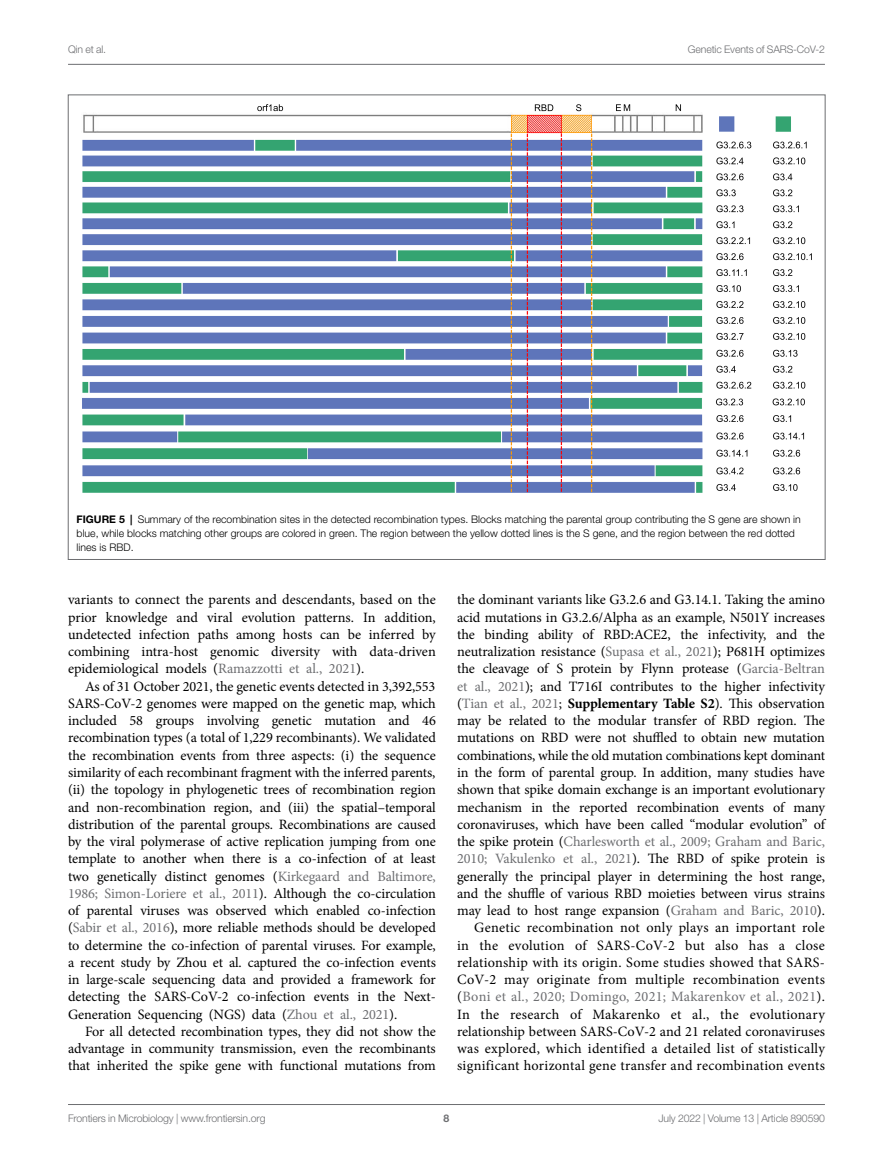
<style>
.page{position:relative;width:893px;height:1170px;background:#fff}
.page>*{position:absolute;margin:0;border:0;box-sizing:border-box;transform-origin:0 0}
.TEXT{font:14.25px/17.2px "Minion Pro";letter-spacing:-.005em;color:#000;text-align:justify}
.FIG_LEG{font:300 10.5px/14.2px "Helvetica Neue LT Std";color:#000}
.t1{font:300 10.5px "Helvetica Neue LT Std";letter-spacing:-.015em;color:#6d6e71}
.t2{font:700 10.5px "Helvetica Neue LT Std";color:#6d6e71}
.s1{font-weight:700}
.s2{color:#6d6e71}
</style>
<div class="page">
<hr style="left:68px;top:64px;width:757px;height:1px;background:#6d6e71">
<hr style="left:68px;top:1104px;width:757px;height:1px;background:#6d6e71">
<img style="left:82px;top:104px;width:730px;height:389px">
<p class="t1" style="left:68px;top:42px;width:40px">Qin et al.</p>
<p class="t1" style="left:688px;top:42px;width:138px">Genetic Events of SARS-CoV-2</p>
<p class="FIG_LEG" style="left:77px;top:511px;width:726px"><span class="s1">FIGURE 5 |</span> Summary of the recombination sites in the detected recombination types. Blocks matching the parental group contributing the S gene are shown in blue, while blocks matching other groups are colored in green. The region between the yellow dotted lines is the S gene, and the region between the red dotted lines is RBD.</p>
<p class="TEXT" style="left:68px;top:591px;width:369px">variants to connect the parents and descendants, based on the prior knowledge and viral evolution patterns. In addition, undetected infection paths among hosts can be inferred by combining intra-host genomic diversity with data-driven epidemiological models (<span class="s2">Ramazzotti et al., 2021</span>).</p>
<p class="TEXT" style="left:68px;top:677px;width:369px;text-indent:17px">As of 31 October 2021, the genetic events detected in 3,392,553<br>SARS-CoV-2 genomes were mapped on the genetic map, which included 58 groups involving genetic mutation and 46 recombination types (a total of 1,229 recombinants). We validated the recombination events from three aspects: (i) the sequence similarity of each recombinant fragment with the inferred parents, (ii) the topology in phylogenetic trees of recombination region and non-recombination region, and (iii) the spatial–temporal distribution of the parental groups. Recombinations are caused by the viral polymerase of active replication jumping from one template to another when there is a co-infection of at least two genetically distinct genomes (<span class="s2">Kirkegaard and Baltimore, 1986; Simon-Loriere et al., 2011</span>). Although the co-circulation of parental viruses was observed which enabled co-infection (<span class="s2">Sabir et al., 2016</span>), more reliable methods should be developed to determine the co-infection of parental viruses. For example, a recent study by Zhou et al. captured the co-infection events in large-scale sequencing data and provided a framework for detecting the SARS-CoV-2 co-infection events in the Next-Generation Sequencing (NGS) data (<span class="s2">Zhou et al., 2021</span>).</p>
<p class="TEXT" style="left:68px;top:1022px;width:369px;text-indent:17px">For all detected recombination types, they did not show the advantage in community transmission, even the recombinants that inherited the spike gene with functional mutations from</p>
<p class="TEXT" style="left:457px;top:591px;width:369px">the dominant variants like G3.2.6 and G3.14.1. Taking the amino acid mutations in G3.2.6/Alpha as an example, N501Y increases the binding ability of RBD:ACE2, the infectivity, and the neutralization resistance (<span class="s2">Supasa et al., 2021</span>); P681H optimizes the cleavage of S protein by Flynn protease (<span class="s2">Garcia-Beltran et al., 2021</span>); and T716I contributes to the higher infectivity (<span class="s2">Tian et al., 2021</span>; <span class="s1">Supplementary Table S2</span>). This observation may be related to the modular transfer of RBD region. The mutations on RBD were not shuffled to obtain new mutation combinations, while the old mutation combinations kept dominant in the form of parental group. In addition, many studies have shown that spike domain exchange is an important evolutionary mechanism in the reported recombination events of many coronaviruses, which have been called “modular evolution” of the spike protein (<span class="s2">Charlesworth et al., 2009; Graham and Baric, 2010; Vakulenko et al., 2021</span>). The RBD of spike protein is generally the principal player in determining the host range, and the shuffle of various RBD moieties between virus strains may lead to host range expansion (<span class="s2">Graham and Baric, 2010</span>).</p>
<p class="TEXT" style="left:457px;top:919px;width:369px;text-indent:17px">Genetic recombination not only plays an important role in the evolution of SARS-CoV-2 but also has a close relationship with its origin. Some studies showed that SARS-CoV-2 may originate from multiple recombination events (<span class="s2">Boni et al., 2020; Domingo, 2021; Makarenkov et al., 2021</span>).<br>In the research of Makarenko et al., the evolutionary relationship between SARS-CoV-2 and 21 related coronaviruses was explored, which identified a detailed list of statistically significant horizontal gene transfer and recombination events</p>
<p class="t1" style="left:68px;top:1111px;width:199px">Frontiers in Microbiology | www.frontiersin.org</p>
<p class="t2" style="left:444px;top:1111px;width:7px">8</p>
<p class="t1" style="left:658px;top:1111px;width:168px">July 2022 | Volume 13 | Article 890590</p>
</div>
